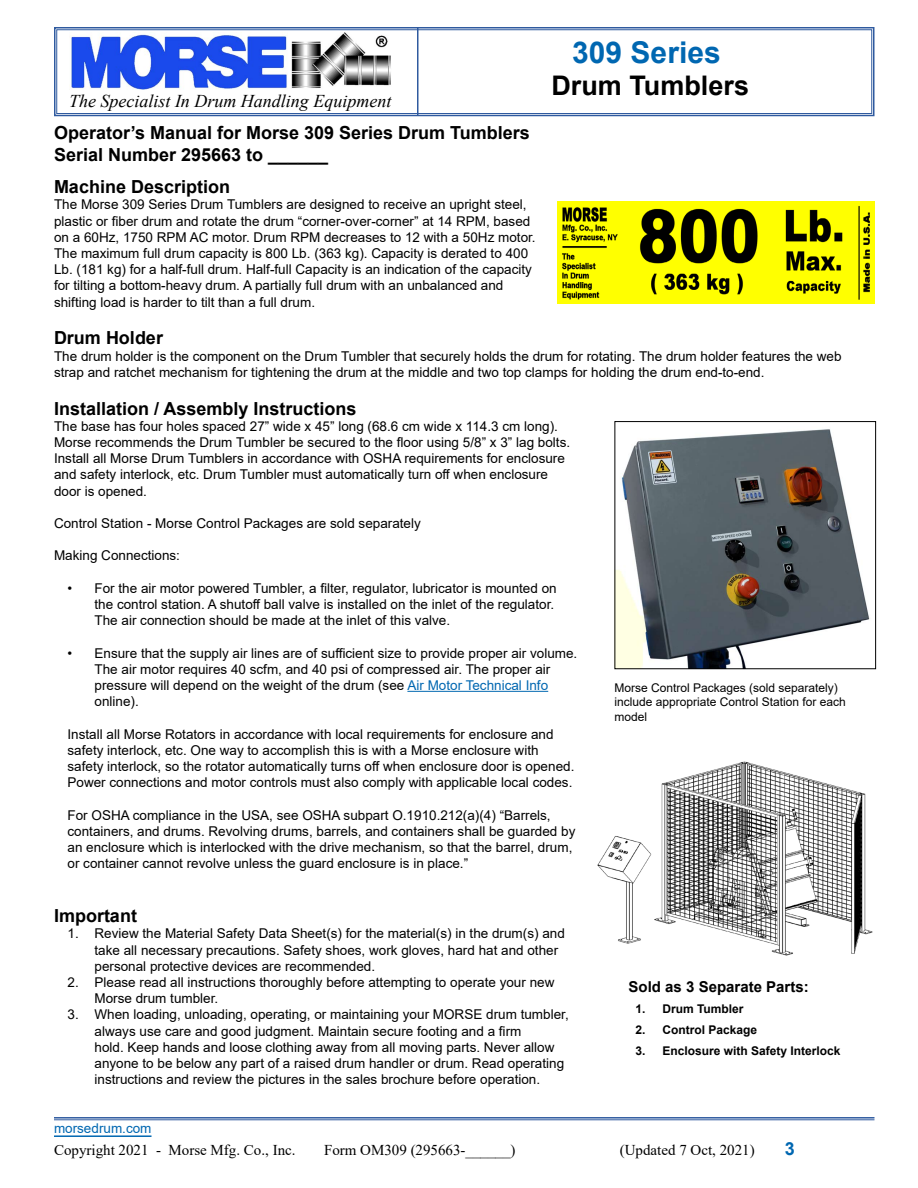
<style>
.page{position:relative;width:918px;height:1188px;background:#fff}
.page>*{position:absolute;margin:0;border:0;box-sizing:border-box;transform-origin:0 0}
.t1{font:700 30px "Arial";color:#0067b1}
.t2{font:700 27px "Arial";color:#000}
.t3{font:700 18px/21.6px "Arial";color:#000}
.t4{font:italic 18px "Times New Roman";color:#000}
.t5{font:700 18px "Arial";color:#0067b1}
.t6{font:15px "Times New Roman";color:#000}
.t7{font:700 15px "Arial";color:#000}
.t8{font:13.5px/16.2px "Arial";color:#000}
.t9{font:13.5px "Arial";color:#0067b1}
.t10{font:12px/14.4px "Arial";color:#000}
.t11{font:700 12px "Arial";color:#000}
.s1{color:#0067b1}
</style>
<div class="page">
<svg style="left:54px;top:27px;width:821px;height:90px"></svg>
<div style="left:56px;top:29px;width:816px;height:85px;border:1px solid #2f5a9f"></div>
<hr style="left:417px;top:28px;width:1px;height:88px;background:#2f5a9f">
<hr style="left:54px;top:1135px;width:98px;height:2px;background:#0067b1">
<hr style="left:54px;top:1117px;width:820px;height:2px;background:#2f5a9f">
<hr style="left:54px;top:1120px;width:820px;height:1px;background:#2f5a9f">
<hr style="left:407px;top:691px;width:141px;height:1px;background:#0067b1">
<img style="left:557px;top:201px;width:317px;height:103px">
<img style="left:617px;top:429px;width:253px;height:238px">
<div style="left:615px;top:421px;width:261px;height:248px;border:1px solid #000"></div>
<img style="left:597px;top:761px;width:276px;height:195px">
<h3 class="t4" style="left:69px;top:89px;width:324px">The Specialist In Drum Handling Equipment</h3>
<h3 class="t3" style="left:54px;top:122px;width:477px">Operator’s Manual for Morse 309 Series Drum Tumblers<br>Serial Number 295663 to ______</h3>
<h1 class="t1" style="left:572px;top:31px;width:150px">309 Series</h1>
<h2 class="t2" style="left:551px;top:67px;width:199px">Drum Tumblers</h2>
<h3 class="t3" style="left:54px;top:176px;width:178px">Machine Description</h3>
<p class="t8" style="left:54px;top:196px;width:483px">The Morse 309 Series Drum Tumblers are designed to receive an upright steel, plastic or fiber drum and rotate the drum “corner-over-corner” at 14 RPM, based on a 60Hz, 1750 RPM AC motor. Drum RPM decreases to 12 with a 50Hz motor.<br>The maximum full drum capacity is 800 Lb. (363 kg). Capacity is derated to 400<br>Lb. (181 kg) for a half-full drum. Half-full Capacity is an indication of the capacity for tilting a bottom-heavy drum. A partially full drum with an unbalanced and shifting load is harder to tilt than a full drum.</p>
<h3 class="t3" style="left:54px;top:327px;width:111px">Drum Holder</h3>
<p class="t8" style="left:54px;top:348px;width:789px">The drum holder is the component on the Drum Tumbler that securely holds the drum for rotating. The drum holder features the web strap and ratchet mechanism for tightening the drum at the middle and two top clamps for holding the drum end-to-end.</p>
<h3 class="t3" style="left:54px;top:398px;width:304px">Installation / Assembly Instructions</h3>
<p class="t8" style="left:54px;top:418px;width:518px">The base has four holes spaced 27” wide x 45” long (68.6 cm wide x 114.3 cm long).<br>Morse recommends the Drum Tumbler be secured to the floor using 5/8” x 3” lag bolts.<br>Install all Morse Drum Tumblers in accordance with OSHA requirements for enclosure and safety interlock, etc. Drum Tumbler must automatically turn off when enclosure door is opened.</p>
<p class="t8" style="left:54px;top:515px;width:368px">Control Station - Morse Control Packages are sold separately</p>
<p class="t8" style="left:54px;top:547px;width:128px">Making Connections:</p>
<p class="t8" style="left:94px;top:580px;width:464px;text-indent:-27px">• For the air motor powered Tumbler, a filter, regulator, lubricator is mounted on the control station. A shutoff ball valve is installed on the inlet of the regulator.<br>The air connection should be made at the inlet of this valve.</p>
<p class="t8" style="left:94px;top:645px;width:484px;text-indent:-27px">• Ensure that the supply air lines are of sufficient size to provide proper air volume.<br>The air motor requires 40 scfm, and 40 psi of compressed air. The proper air pressure will depend on the weight of the drum (see <span class="s1">Air Motor Technical Info </span>online).</p>
<p class="t8" style="left:68px;top:726px;width:508px">Install all Morse Rotators in accordance with local requirements for enclosure and safety interlock, etc. One way to accomplish this is with a Morse enclosure with safety interlock, so the rotator automatically turns off when enclosure door is opened.<br>Power connections and motor controls must also comply with applicable local codes.</p>
<p class="t8" style="left:68px;top:807px;width:509px">For OSHA compliance in the USA, see OSHA subpart O.1910.212(a)(4) “Barrels, containers, and drums. Revolving drums, barrels, and containers shall be guarded by an enclosure which is interlocked with the drive mechanism, so that the barrel, drum, or container cannot revolve unless the guard enclosure is in place.”</p>
<h3 class="t3" style="left:54px;top:905px;width:84px">Important</h3>
<p class="t8" style="left:94px;top:925px;width:472px;text-indent:-27px">1. Review the Material Safety Data Sheet(s) for the material(s) in the drum(s) and take all necessary precautions. Safety shoes, work gloves, hard hat and other personal protective devices are recommended.</p>
<p class="t8" style="left:94px;top:974px;width:461px;text-indent:-27px">2. Please read all instructions thoroughly before attempting to operate your new<br>Morse drum tumbler.</p>
<p class="t8" style="left:94px;top:1006px;width:476px;text-indent:-27px">3. When loading, unloading, operating, or maintaining your MORSE drum tumbler, always use care and good judgment. Maintain secure footing and a firm<br>hold. Keep hands and loose clothing away from all moving parts. Never allow anyone to be below any part of a raised drum handler or drum. Read operating instructions and review the pictures in the sales brochure before operation.</p>
<p class="t10" style="left:615px;top:680px;width:233px">Morse Control Packages (sold separately) include appropriate Control Station for each model</p>
<p class="t7" style="left:629px;top:976px;width:182px">Sold as 3 Separate Parts:</p>
<p class="t11" style="left:635px;top:1000px;width:110px">1. Drum Tumbler</p>
<p class="t11" style="left:635px;top:1021px;width:123px">2. Control Package</p>
<p class="t11" style="left:635px;top:1042px;width:207px">3. Enclosure with Safety Interlock</p>
<p class="t9" style="left:54px;top:1119px;width:99px">morsedrum.com</p>
<p class="t6" style="left:54px;top:1139px;width:243px">Copyright 2021 - Morse Mfg. Co., Inc.</p>
<p class="t6" style="left:324px;top:1139px;width:193px">Form OM309 (295663-______)</p>
<p class="t6" style="left:620px;top:1139px;width:136px">(Updated 7 Oct, 2021)</p>
<h3 class="t5" style="left:785px;top:1136px;width:12px">3</h3>
</div>
